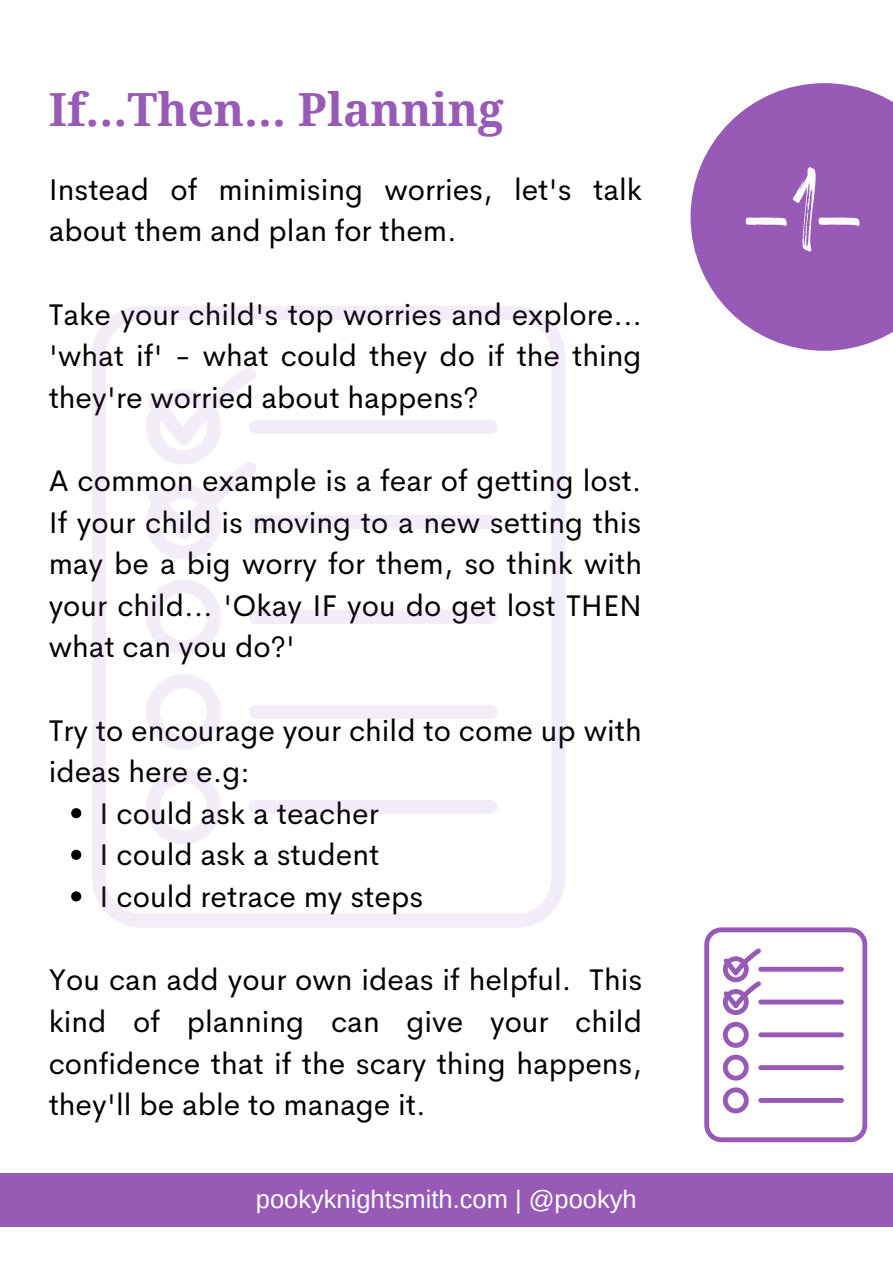
<style>
.page{position:relative;width:893px;height:1264px;background:#fff}
.page>*{position:absolute;margin:0;border:0;box-sizing:border-box;transform-origin:0 0}
.t1{font:76.5px "Brightwall";color:#fff}
.t2{font:700 45.75px "Droid Serif";color:#975ab6}
.t3{font:30px/41.5px "Cerebri Sans";color:#000}
.t4{font:25.5px "Arimo";color:#fff}
</style>
<div class="page">
<div style="left:0;top:1173px;width:892px;height:54px;background:#975ab6"></div>
<svg style="left:690px;top:83px;width:202px;height:268px;fill:#975ab6"></svg>
<svg style="left:71px;top:808px;width:10px;height:10px"></svg>
<svg style="left:71px;top:849px;width:10px;height:10px"></svg>
<svg style="left:71px;top:891px;width:10px;height:10px"></svg>
<svg style="left:704px;top:927px;width:163px;height:215px"></svg>
<svg style="left:92px;top:306px;width:473px;height:621px"></svg>
<div style="left:249px;top:610px;width:248px;height:14px;background:#f3edf7;border-radius:7px"></div>
<div style="left:249px;top:515px;width:248px;height:14px;background:#f3edf7;border-radius:7px"></div>
<div style="left:249px;top:704px;width:248px;height:15px;background:#f3edf7;border-radius:7px"></div>
<div style="left:249px;top:420px;width:248px;height:14px;background:#f3edf7;border-radius:7px"></div>
<div style="left:249px;top:799px;width:248px;height:14px;background:#f3edf7;border-radius:7px"></div>
<svg style="left:146px;top:579px;width:75px;height:75px"></svg>
<svg style="left:146px;top:674px;width:75px;height:75px"></svg>
<svg style="left:146px;top:769px;width:75px;height:75px"></svg>
<svg style="left:146px;top:366px;width:111px;height:193px"></svg>
<h2 class="t2" style="left:49px;top:83px;width:456px">If...Then... Planning</h2>
<p class="t3" style="left:49px;top:168px;width:595px">Instead of minimising worries, let's talk about them and plan for them.</p>
<p class="t3" style="left:49px;top:293px;width:595px;text-align:justify">Take your child's top worries and explore... 'what if' - what could they do if the thing they're worried about happens?</p>
<p class="t3" style="left:49px;top:459px;width:595px;text-align:justify">A common example is a fear of getting lost.<br>If your child is moving to a new setting this may be a big worry for them, so think with your child... 'Okay IF you do get lost THEN what can you do?'</p>
<p class="t3" style="left:49px;top:709px;width:594px">Try to encourage your child to come up with ideas here e.g:</p>
<p class="t3" style="left:100px;top:792px;width:325px">I could ask a teacher<br>I could ask a student<br>I could retrace my steps</p>
<p class="t3" style="left:49px;top:959px;width:595px;text-align:justify">You can add your own ideas if helpful. This kind of planning can give your child confidence that if the scary thing happens, they'll be able to manage it.</p>
<p class="t4" style="left:256px;top:1185px;width:382px">pookyknightsmith.com | @pookyh</p>
<h1 class="t1" style="left:746px;top:189px;width:120px">-1-</h1>
</div>
